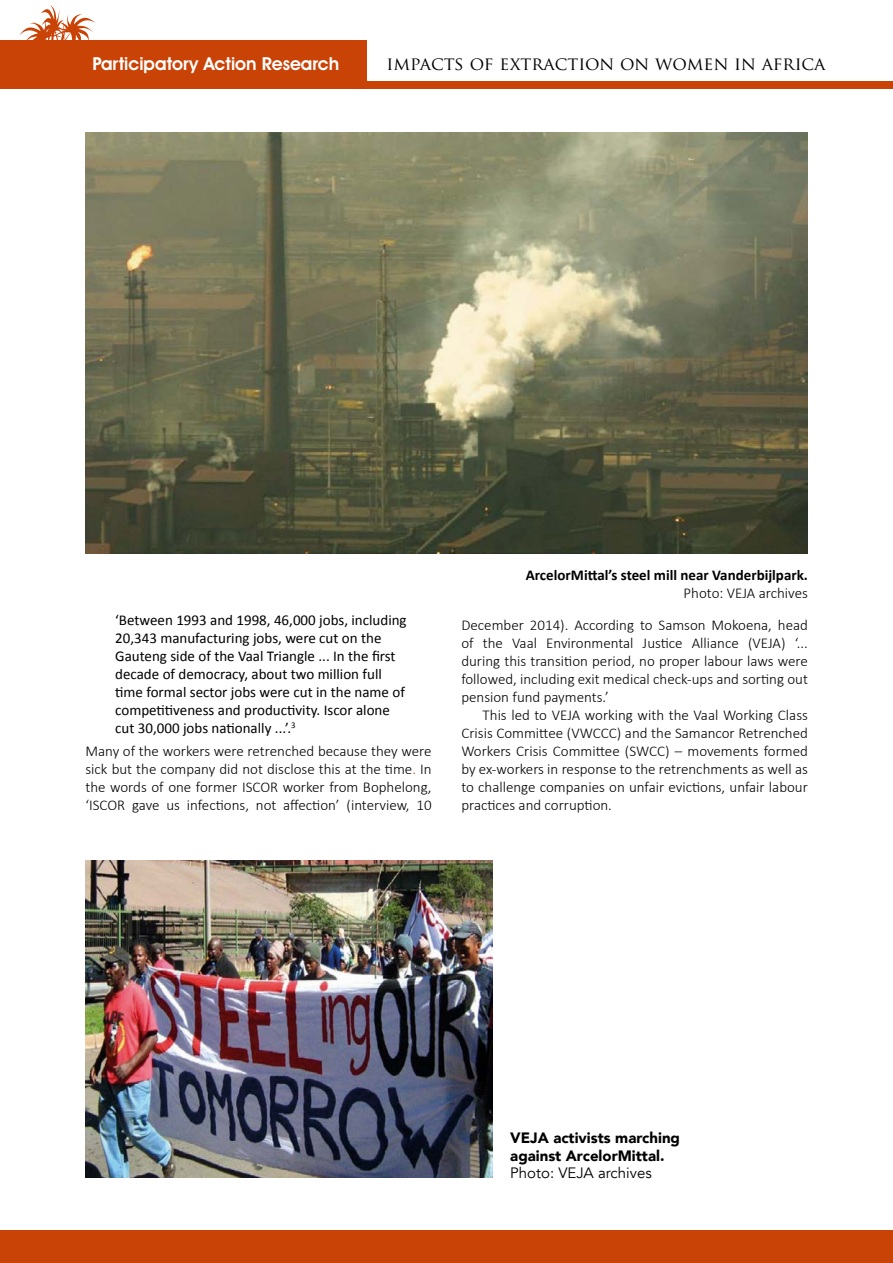
<style>
.page{position:relative;width:893px;height:1263px;background:#fff}
.page>*{position:absolute;margin:0;border:0;box-sizing:border-box;transform-origin:0 0}
.t1{font:18px "Trajan Pro";color:#000}
.t2{font:600 18px "Avant Garde IT Cby BT";color:#fff}
.t3{font:300 15px/18px "Calibri";color:#000;text-align:justify}
.t4{font:15px/18px "Calibri";color:#000}
.t5{font:700 15px "Calibri";color:#000}
.t6{font:900 15px/17.2px "Avenir";color:#000}
.t7{font:15px "Avenir";color:#000}
.s1{color:#c94206}
</style>
<div class="page">
<div style="left:0;top:40px;width:367px;height:45px;background:#c94206"></div>
<svg style="left:19px;top:5px;width:77px;height:35px"></svg>
<div style="left:0;top:82px;width:893px;height:7px;background:#c94206"></div>
<img style="left:85px;top:133px;width:723px;height:421px">
<img style="left:85px;top:861px;width:408px;height:317px">
<div style="left:0;top:1231px;width:893px;height:32px;background:#c94206"></div>
<p class="t2" style="left:92px;top:53px;width:248px">Participatory Action Research</p>
<p class="t1" style="left:386px;top:52px;width:440px">IMPACTS OF EXTRACTION ON WOMEN IN AFRICA</p>
<p class="t4" style="left:115px;top:611px;width:293px">‘Between 1993 and 1998, 46,000 jobs, including 20,343 manufacturing jobs, were cut on the Gauteng side of the Vaal Triangle ... In the first decade of democracy, about two million full time formal sector jobs were cut in the name of competitiveness and productivity. Iscor alone cut 30,000 jobs nationally ...’.<sup>3</sup></p>
<p class="t3" style="left:85px;top:741px;width:348px">Many of the workers were retrenched because they were sick but the company did not disclose this at the time<span class="s1">.</span> In the words of one former ISCOR worker from Bophelong, ‘ISCOR gave us infections, not affection’ (interview, 10</p>
<p class="t5" style="left:526px;top:566px;width:284px">ArcelorMittal’s steel mill near Vanderbijlpark.</p>
<p class="t3" style="left:684px;top:583px;width:126px">Photo: VEJA archives</p>
<p class="t3" style="left:461px;top:615px;width:348px">December 2014). According to Samson Mokoena, head of the Vaal Environmental Justice Alliance (VEJA) ‘... during this transition period, no proper labour laws were followed, including exit medical check-ups and sorting out pension fund payments.’</p>
<p class="t3" style="left:461px;top:705px;width:348px;text-indent:21px">This led to VEJA working with the Vaal Working Class Crisis Committee (VWCCC) and the Samancor Retrenched Workers Crisis Committee (SWCC) – movements formed by ex-workers in response to the retrenchments as well as to challenge companies on unfair evictions, unfair labour practices and corruption.</p>
<p class="t6" style="left:510px;top:1129px;width:171px">VEJA activists marching against ArcelorMittal.</p>
<p class="t7" style="left:510px;top:1164px;width:143px">Photo: VEJA archives</p>
</div>
